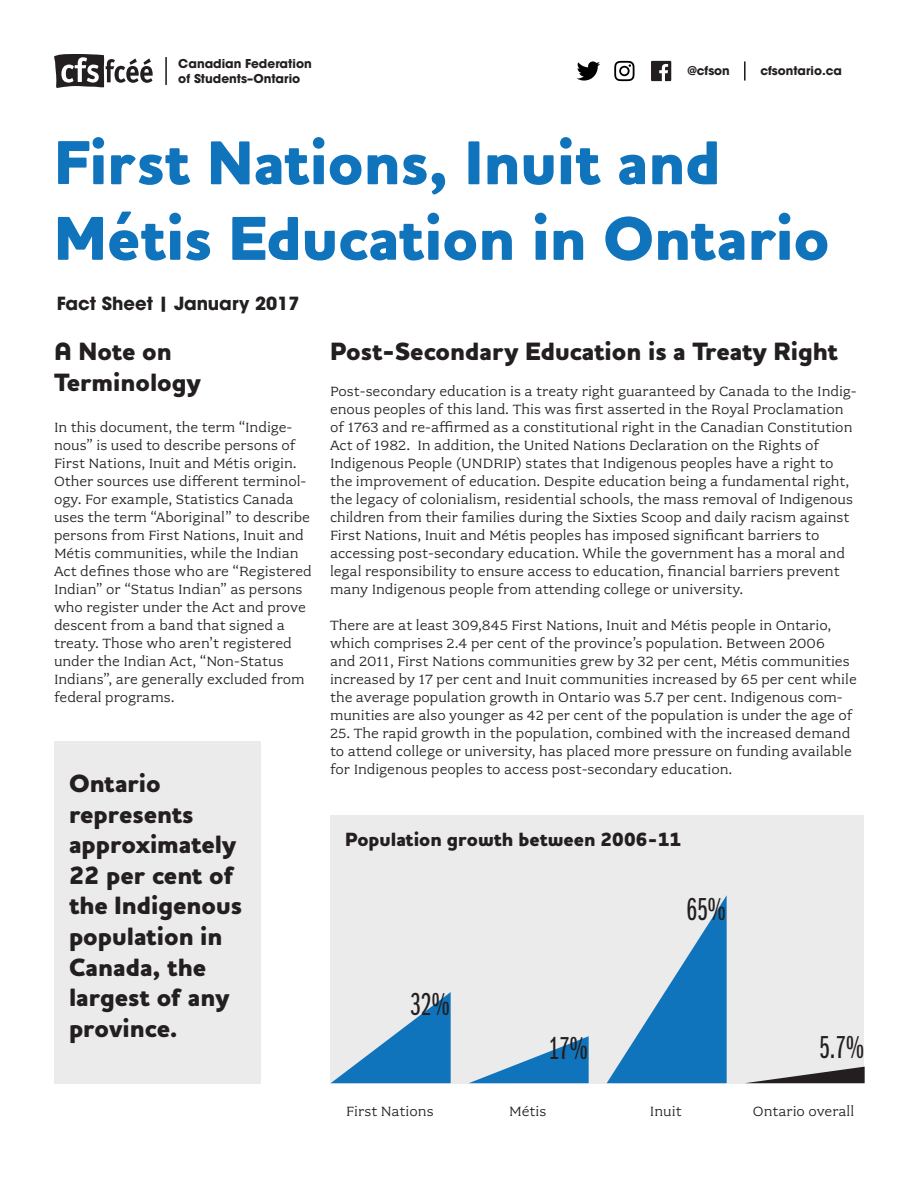
<style>
.page{position:relative;width:918px;height:1188px;background:#fff}
.page>*{position:absolute;margin:0;border:0;box-sizing:border-box;transform-origin:0 0}
.t1{font:800 63px/75.6px "Houschka Alt Pro";color:#1074bc}
.t2{font:32.85px "Franklin Gothic URW Ext Com D Boo";color:#231f20}
.sub-header{font:800 25.5px/30.6px "Houschka Alt Pro";color:#231f20}
.sub-header-2{font:800 19.5px "Houschka Alt Pro";color:#231f20}
.t3{font:700 18px "ITC Avant Garde Pro";color:#231f20}
.body{font:15px/18px "Fairplex Wide OT";color:#231f20}
.logo_links{font:700 12.15px "ITC Avant Garde Pro";color:#231f20}
.logo_links-2{font:700 12px "ITC Avant Garde Pro";color:#231f20}
</style>
<div class="page">
<div style="left:331px;top:816px;width:533px;height:268px;background:#ecebeb"></div>
<div style="left:54px;top:741px;width:207px;height:342px;background:#ecebeb"></div>
<hr style="left:165px;top:57px;width:2px;height:28px;background:#231f20">
<hr style="left:744px;top:61px;width:2px;height:20px;background:#231f20">
<svg style="left:54px;top:54px;width:99px;height:34px"></svg>
<svg style="left:331px;top:992px;width:120px;height:91px"></svg>
<svg style="left:607px;top:895px;width:120px;height:188px"></svg>
<svg style="left:469px;top:1036px;width:120px;height:47px"></svg>
<svg style="left:747px;top:1067px;width:118px;height:16px"></svg>
<svg style="left:577px;top:61px;width:23px;height:20px"></svg>
<svg style="left:614px;top:61px;width:21px;height:20px"></svg>
<svg style="left:651px;top:61px;width:20px;height:20px"></svg>
<p class="logo_links" style="left:178px;top:56px;width:135px">Canadian Federation</p>
<p class="logo_links" style="left:178px;top:70px;width:123px">of Students–Ontario</p>
<p class="logo_links-2" style="left:688px;top:63px;width:44px">@cfson</p>
<p class="logo_links-2" style="left:760px;top:63px;width:83px">cfsontario.ca</p>
<p class="t1" style="left:54px;top:128px;width:777px">First Nations, Inuit and<br>Métis Education in Ontario</p>
<p class="t3" style="left:57px;top:291px;width:244px">Fact Sheet | January 2017</p>
<p class="sub-header" style="left:54px;top:337px;width:149px">A Note on<br>Terminology</p>
<p class="body" style="left:54px;top:418px;width:259px">In this document, the term “Indige&shy;nous” is used to describe persons of First Nations, Inuit and Métis origin.<br>Other sources use different terminol&shy;ogy. For example, Statistics Canada uses the term “Aboriginal” to describe persons from First Nations, Inuit and Métis communities, while the Indian Act defines those who are “Registered Indian” or “Status Indian” as persons who register under the Act and prove descent from a band that signed a treaty. Those who aren’t registered under the Indian Act, “Non-Status Indians”, are generally excluded from federal programs.</p>
<p class="sub-header" style="left:69px;top:769px;width:175px">Ontario represents approximately<br>22 per cent of the Indigenous population in<br>Canada, the largest of any province.</p>
<p class="sub-header" style="left:330px;top:337px;width:510px">Post-Secondary Education is a Treaty Right</p>
<p class="body" style="left:330px;top:382px;width:528px">Post-secondary education is a treaty right guaranteed by Canada to the Indig&shy;enous peoples of this land. This was first asserted in the Royal Proclamation of 1763 and re-affirmed as a constitutional right in the Canadian Constitution Act of 1982. In addition, the United Nations Declaration on the Rights of Indigenous People (UNDRIP) states that Indigenous peoples have a right to the improvement of education. Despite education being a fundamental right, the legacy of colonialism, residential schools, the mass removal of Indigenous children from their families during the Sixties Scoop and daily racism against First Nations, Inuit and Métis peoples has imposed significant barriers to accessing post-secondary education. While the government has a moral and legal responsibility to ensure access to education, financial barriers prevent many Indigenous people from attending college or university.</p>
<p class="body" style="left:330px;top:616px;width:528px">There are at least 309,845 First Nations, Inuit and Métis people in Ontario, which comprises 2.4 per cent of the province’s population. Between 2006<br>and 2011, First Nations communities grew by 32 per cent, Métis communities increased by 17 per cent and Inuit communities increased by 65 per cent while the average population growth in Ontario was 5.7 per cent. Indigenous com&shy;munities are also younger as 42 per cent of the population is under the age of</p>
<p class="body" style="left:330px;top:724px;width:523px;text-align:justify">25. The rapid growth in the population, combined with the increased demand to attend college or university, has placed more pressure on funding available for Indigenous peoples to access post-secondary education.</p>
<p class="sub-header-2" style="left:345px;top:827px;width:338px">Population growth between 2006-11</p>
<p class="t2" style="left:411px;top:987px;width:41px">32%</p>
<p class="t2" style="left:687px;top:892px;width:41px">65%</p>
<p class="t2" style="left:549px;top:1031px;width:41px">17%</p>
<p class="t2" style="left:819px;top:1029px;width:46px">5.7%</p>
<p class="body" style="left:346px;top:1102px;width:89px">First Nations</p>
<p class="body" style="left:509px;top:1102px;width:39px">Métis</p>
<p class="body" style="left:650px;top:1102px;width:33px">Inuit</p>
<p class="body" style="left:753px;top:1102px;width:103px">Ontario overall</p>
</div>
